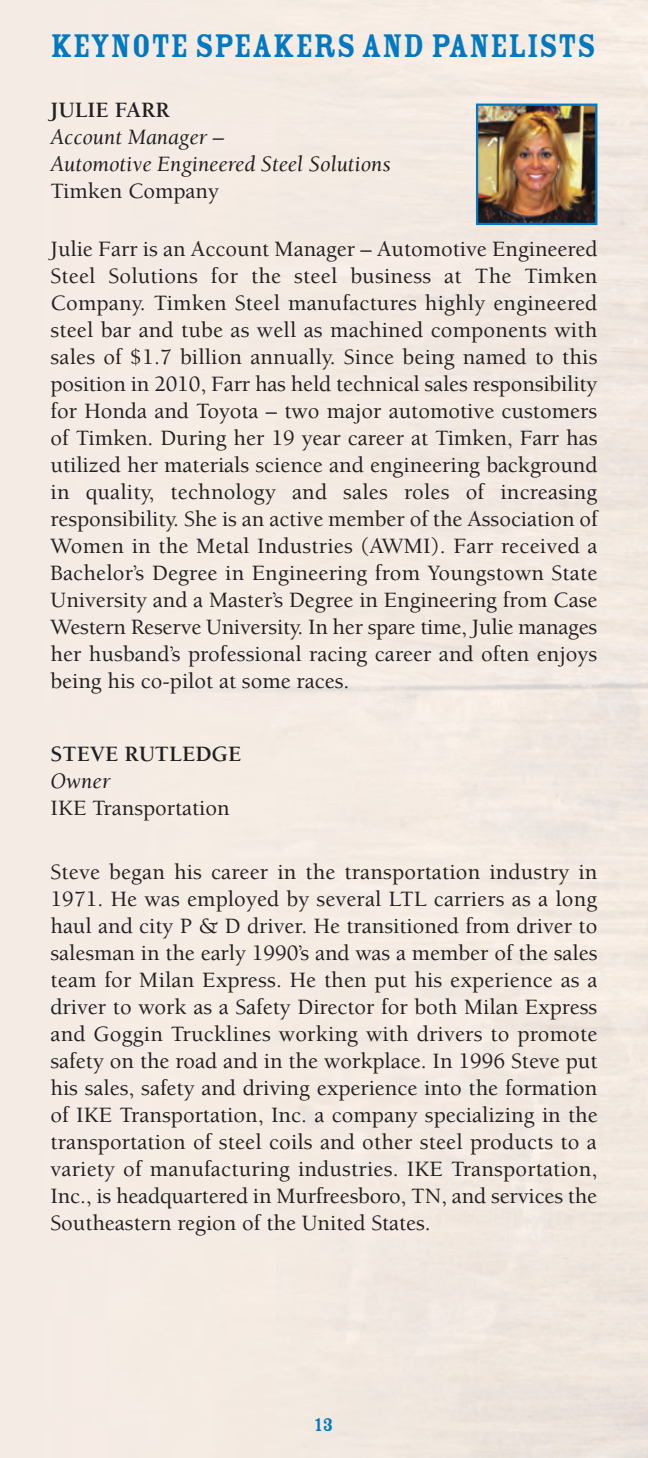
<style>
.page{position:relative;width:648px;height:1458px;background:#fff}
.page>*{position:absolute;margin:0;border:0;box-sizing:border-box;transform-origin:0 0}
.t1{font:36px "Rosewood Fill";color:#0079c2}
.t2{font:500 22.5px/27px "Berkeley";color:#231f20;text-align:justify}
.t3{font:italic 22.5px/27px "Berkeley";color:#231f20}
.t4{font:700 22.5px "Berkeley";color:#231f20}
.t5{font:20.25px "Rosewood Fill";color:#0079c2}
</style>
<div class="page">
<img style="left:479px;top:107px;width:115px;height:115px">
<div style="left:476px;top:104px;width:121px;height:121px;border:2px solid #0079c2"></div>
<h1 class="t1" style="left:50px;top:23px;width:547px">KEYNOTE SPEAKERS AND PANELISTS</h1>
<p class="t4" style="left:51px;top:101px;width:120px">JULIE FARR</p>
<p class="t3" style="left:51px;top:125px;width:342px">Account Manager –<br>Automotive Engineered Steel Solutions</p>
<p class="t2" style="left:51px;top:179px;width:170px">Timken Company</p>
<p class="t2" style="left:51px;top:237px;width:549px">Julie Farr is an Account Manager – Automotive Engineered Steel Solutions for the steel business at The Timken Company. Timken Steel manufactures highly engineered steel bar and tube as well as machined components with sales of $1.7 billion annually. Since being named to this position in 2010, Farr has held technical sales responsibility for Honda and Toyota – two major automotive customers of Timken. During her 19 year career at Timken, Farr has utilized her materials science and engineering background in quality, technology and sales roles of increasing responsibility. She is an active member of the Association of Women in the Metal Industries (AWMI). Farr received a Bachelor’s Degree in Engineering from Youngstown State University and a Master’s Degree in Engineering from Case Western Reserve University. In her spare time, Julie manages her husband’s professional racing career and often enjoys being his co-pilot at some races.</p>
<p class="t4" style="left:51px;top:745px;width:193px">STEVE RUTLEDGE</p>
<p class="t3" style="left:51px;top:770px;width:61px">Owner</p>
<p class="t2" style="left:51px;top:797px;width:181px">IKE Transportation</p>
<p class="t2" style="left:50px;top:860px;width:549px">Steve began his career in the transportation industry in 1971. He was employed by several LTL carriers as a long haul and city P &amp; D driver. He transitioned from driver to salesman in the early 1990’s and was a member of the sales team for Milan Express. He then put his experience as a driver to work as a Safety Director for both Milan Express and Goggin Trucklines working with drivers to promote safety on the road and in the workplace. In 1996 Steve put his sales, safety and driving experience into the formation of IKE Transportation, Inc. a company specializing in the transportation of steel coils and other steel products to a variety of manufacturing industries. IKE Transportation, Inc., is headquartered in Murfreesboro, TN, and services the Southeastern region of the United States.</p>
<p class="t5" style="left:315px;top:1412px;width:20px">13</p>
</div>
